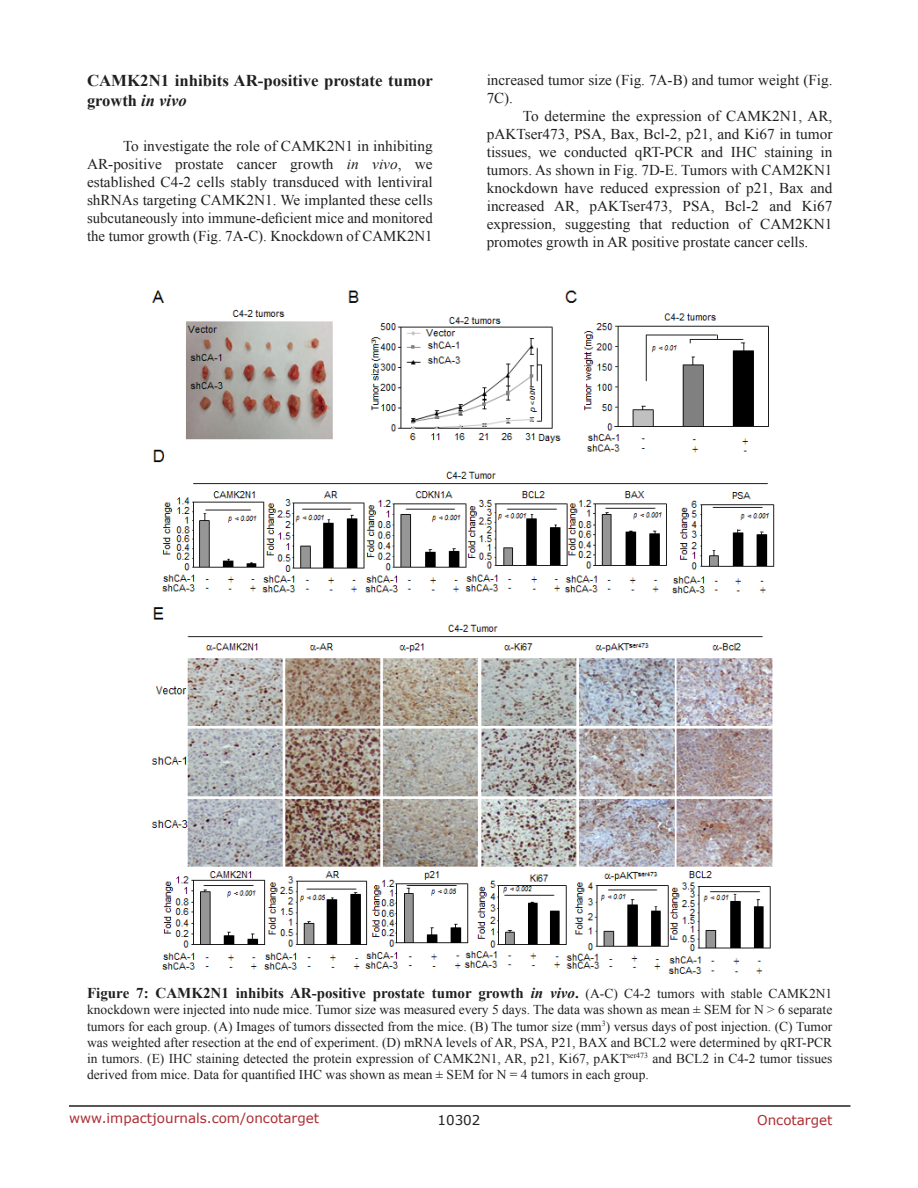
<style>
.page{position:relative;width:918px;height:1188px;background:#fff}
.page>*{position:absolute;margin:0;border:0;box-sizing:border-box;transform-origin:0 0}
.SubHeading{font:700 16.5px/19.8px "Times New Roman";color:#221f22}
.BodyText{font:15px/18px "Times New Roman";color:#221f22;text-align:justify}
.FigureText{font:700 15px "Times New Roman";color:#221f22}
.FigureText-2{font:13.5px/16.2px "Times New Roman";color:#221f22;text-align:justify}
.t1{font:13.5px "Verdana";color:#ac2b31}
.t2{font:13.5px "Verdana";color:#221f22}
.s1{font-style:italic}
.s2{font-weight:400;font-size:13.5px}
</style>
<div class="page">
<hr style="left:69px;top:1105px;width:781px;height:2px;background:#231f20">
<img style="left:151px;top:290px;width:624px;height:684px">
<p class="SubHeading" style="left:87px;top:70px;width:348px">CAMK2N1 inhibits AR-positive prostate tumor growth <span class="s1">in vivo</span></p>
<p class="BodyText" style="left:87px;top:137px;width:347px;text-indent:36px">To investigate the role of CAMK2N1 in inhibiting AR-positive prostate cancer growth <span class="s1">in vivo</span>, we established C4-2 cells stably transduced with lentiviral shRNAs targeting CAMK2N1. We implanted these cells subcutaneously into immune-deficient mice and monitored the tumor growth (Fig. 7A-C). Knockdown of CAMK2N1</p>
<p class="BodyText" style="left:487px;top:71px;width:347px">increased tumor size (Fig. 7A-B) and tumor weight (Fig.<br>7C).</p>
<p class="BodyText" style="left:487px;top:107px;width:347px;text-indent:36px">To determine the expression of CAMK2N1, AR, pAKTser473, PSA, Bax, Bcl-2, p21, and Ki67 in tumor tissues, we conducted qRT-PCR and IHC staining in tumors. As shown in Fig. 7D-E. Tumors with CAM2KN1 knockdown have reduced expression of p21, Bax and increased AR, pAKTser473, PSA, Bcl-2 and Ki67 expression, suggesting that reduction of CAM2KN1 promotes growth in AR positive prostate cancer cells.</p>
<p class="FigureText" style="left:87px;top:983px;width:747px">Figure 7: CAMK2N1 inhibits AR-positive prostate tumor growth <span class="s1">in vivo</span>. <span class="s2">(A-C) C4-2 tumors with stable CAMK2N1</span></p>
<p class="FigureText-2" style="left:87px;top:1002px;width:747px">knockdown were injected into nude mice. Tumor size was measured every 5 days. The data was shown as mean ± SEM for N &gt; 6 separate tumors for each group. (A) Images of tumors dissected from the mice. (B) The tumor size (mm<sup>3</sup>) versus days of post injection. (C) Tumor was weighted after resection at the end of experiment. (D) mRNA levels of AR, PSA, P21, BAX and BCL2 were determined by qRT-PCR in tumors. (E) IHC staining detected the protein expression of CAMK2N1, AR, p21, Ki67, pAKT<sup>ser473</sup> and BCL2 in C4-2 tumor tissues derived from mice. Data for quantified IHC was shown as mean ± SEM for N = 4 tumors in each group.</p>
<p class="t1" style="left:69px;top:1109px;width:252px">www.impactjournals.com/oncotarget</p>
<p class="t2" style="left:438px;top:1111px;width:44px">10302</p>
<p class="t1" style="left:757px;top:1111px;width:77px">Oncotarget</p>
</div>
